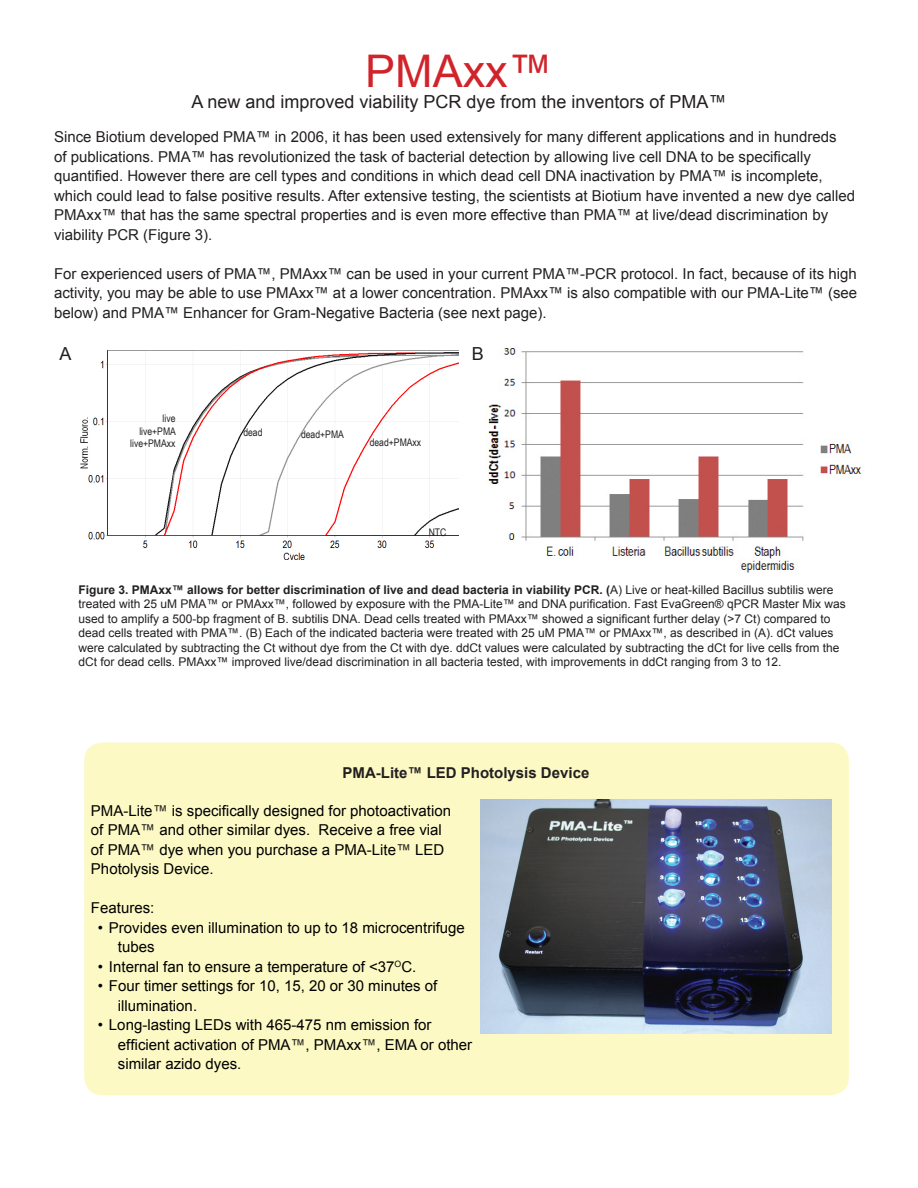
<style>
.page{position:relative;width:918px;height:1188px;background:#fff}
.page>*{position:absolute;margin:0;border:0;box-sizing:border-box;transform-origin:0 0}
.t1{font:45px "Arial";color:#d1232a}
.t2{font:18px "Arial";color:#231f20}
.t3{font:15px/19.5px "Arial";color:#231f20}
.t4{font:15px/19.5px "Arial";color:#000}
.t5{font:700 15px "Arial";color:#231f20}
.t6{font:12px/14.4px "Arial";color:#231f20}
.t7{font:10.5px "Arial Narrow";color:#231f20}
.s1{font-weight:700}
.s2{color:#231f20}
</style>
<div class="page">
<img style="left:80px;top:350px;width:379px;height:209px">
<img style="left:488px;top:348px;width:374px;height:225px">
<div style="left:84px;top:742px;width:765px;height:353px;background:#fcf9c4;border-radius:18px"></div>
<img style="left:481px;top:799px;width:351px;height:235px">
<p class="t1" style="left:365px;top:41px;width:189px">PMAxx™</p>
<p class="t2" style="left:191px;top:90px;width:537px">A new and improved viability PCR dye from the inventors of PMA™</p>
<p class="t3" style="left:54px;top:128px;width:803px">Since Biotium developed PMA™ in 2006, it has been used extensively for many different applications and in hundreds<br>of publications. PMA™ has revolutionized the task of bacterial detection by allowing live cell DNA to be specifically quantified. However there are cell types and conditions in which dead cell DNA inactivation by PMA™ is incomplete, which could lead to false positive results. After extensive testing, the scientists at Biotium have invented a new dye called PMAxx™ that has the same spectral properties and is even more effective than PMA™ at live/dead discrimination by viability PCR (Figure 3).</p>
<p class="t3" style="left:54px;top:264px;width:805px;text-align:justify">For experienced users of PMA™, PMAxx™ can be used in your current PMA™-PCR protocol. In fact, because of its high activity, you may be able to use PMAxx™ at a lower concentration. PMAxx™ is also compatible with our PMA-Lite™ (see below) and PMA™ Enhancer for Gram-Negative Bacteria (see next page).</p>
<p class="t2" style="left:60px;top:342px;width:14px">A</p>
<p class="t2" style="left:472px;top:342px;width:14px">B</p>
<p class="t7" style="left:163px;top:411px;width:14px">live</p>
<p class="t7" style="left:139px;top:423px;width:38px">live+PMA</p>
<p class="t7" style="left:130px;top:436px;width:47px">live+PMAxx</p>
<p class="t7" style="left:243px;top:425px;width:21px">dead</p>
<p class="t7" style="left:301px;top:427px;width:44px">dead+PMA</p>
<p class="t7" style="left:370px;top:435px;width:53px">dead+PMAxx</p>
<p class="t7" style="left:429px;top:525px;width:19px">NTC</p>
<p class="t6" style="left:79px;top:583px;width:769px"><span class="s1">Figure 3. PMAxx™ allows for better discrimination of live and dead bacteria in viability PCR. (</span>A) Live or heat-killed Bacillus subtilis were treated with 25 uM PMA™ or PMAxx™, followed by exposure with the PMA-Lite™ and DNA purification. Fast EvaGreen® qPCR Master Mix was used to amplify a 500-bp fragment of B. subtilis DNA. Dead cells treated with PMAxx™ showed a significant further delay (&gt;7 Ct) compared to dead cells treated with PMA™. (B) Each of the indicated bacteria were treated with 25 uM PMA™ or PMAxx™, as described in (A). dCt values were calculated by subtracting the Ct without dye from the Ct with dye. ddCt values were calculated by subtracting the dCt for live cells from the dCt for dead cells. PMAxx™ improved live/dead discrimination in all bacteria tested, with improvements in ddCt ranging from 3 to 12.</p>
<p class="t5" style="left:343px;top:763px;width:248px">PMA-Lite™ LED Photolysis Device</p>
<p class="t4" style="left:91px;top:801px;width:362px">PMA-Lite<span class="s2">™</span> is specifically designed for photoactivation of PMA<span class="s2">™</span> and other similar dyes. Receive a free vial of PMA<span class="s2">™</span> dye when you purchase a PMA-Lite<span class="s2">™</span> LED Photolysis Device.</p>
<p class="t4" style="left:91px;top:898px;width:65px">Features:</p>
<p class="t4" style="left:118px;top:918px;width:348px;text-indent:-20px">• Provides even illumination to up to 18 microcentrifuge tubes</p>
<p class="t4" style="left:98px;top:957px;width:320px">• Internal fan to ensure a temperature of &lt;37<sup>O</sup>C.</p>
<p class="t4" style="left:118px;top:976px;width:321px;text-indent:-20px">• Four timer settings for 10, 15, 20 or 30 minutes of illumination.</p>
<p class="t4" style="left:118px;top:1015px;width:356px;text-indent:-20px">• Long-lasting LEDs with 465-475 nm emission for efficient activation of PMA<span class="s2">™</span>, PMAxx<span class="s2">™</span>, EMA or other similar azido dyes.</p>
</div>
